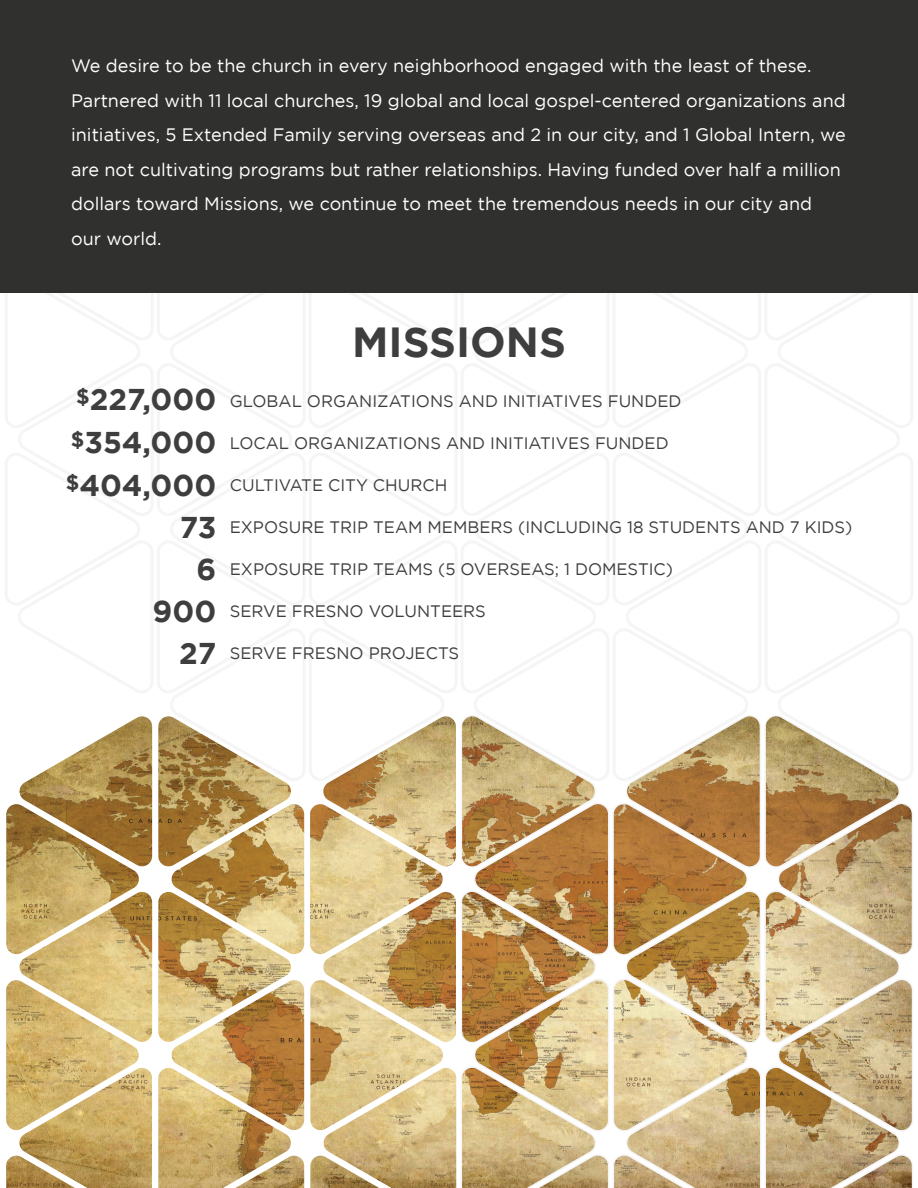
<style>
.page{position:relative;width:918px;height:1188px;background:#fff}
.page>*{position:absolute;margin:0;border:0;box-sizing:border-box;transform-origin:0 0}
.t1{font:700 42px "Gotham";color:#3e3e3f}
.t2{font:18px/34.5px "Gotham";color:#fff}
.t3{font:16.65px "Gotham";color:#3e3e3f}
.s1{font-weight:700;font-size:30px}
.s2{font-weight:700;font-size:21px}
</style>
<div class="page">
<svg style="left:6px;top:1133px;width:906px;height:55px;background:#c4ab7a"></svg>
<div style="left:0;top:0;width:918px;height:293px;background:#30312f"></div>
<img style="left:6px;top:716px;width:906px;height:417px">
<p class="t2" style="left:71px;top:48px;width:776px">We desire to be the church in every neighborhood engaged with the least of these.<br>Partnered with 11 local churches, 19 global and local gospel-centered organizations and initiatives, 5 Extended Family serving overseas and 2 in our city, and 1 Global Intern, we are not cultivating programs but rather relationships. Having funded over half a million dollars toward Missions, we continue to meet the tremendous needs in our city and our world.</p>
<h1 class="t1" style="left:352px;top:318px;width:215px">MISSIONS</h1>
<p class="t3" style="left:76px;top:392px;width:607px"><sup>$</sup><span class="s1">227,000</span> GLOBAL ORGANIZATIONS AND INITIATIVES FUNDED</p>
<p class="t3" style="left:71px;top:434px;width:599px"><span class="s2">$</span><span class="s1">354,000</span> LOCAL ORGANIZATIONS AND INITIATIVES FUNDED</p>
<p class="t3" style="left:66px;top:476px;width:383px"><span class="s2">$</span><span class="s1">404,000</span> CULTIVATE CITY CHURCH</p>
<p class="t3" style="left:180px;top:518px;width:674px"><span class="s1">73</span> EXPOSURE TRIP TEAM MEMBERS (INCLUDING 18 STUDENTS AND 7 KIDS)</p>
<p class="t3" style="left:196px;top:560px;width:478px"><span class="s1">6</span> EXPOSURE TRIP TEAMS (5 OVERSEAS; 1 DOMESTIC)</p>
<p class="t3" style="left:153px;top:602px;width:335px"><span class="s1">900</span> SERVE FRESNO VOLUNTEERS</p>
<p class="t3" style="left:179px;top:644px;width:281px"><span class="s1">27</span> SERVE FRESNO PROJECTS</p>
</div>
